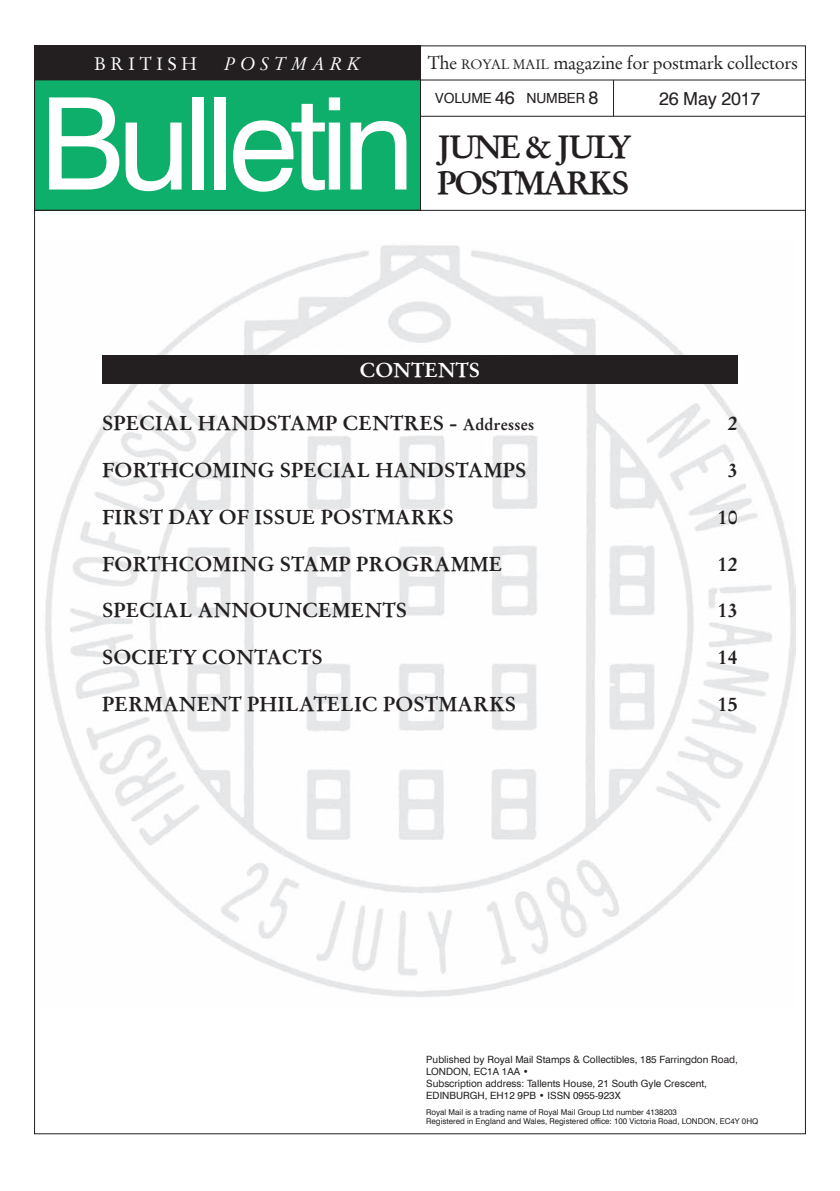
<style>
.page{position:relative;width:840px;height:1191px;background:#fff}
.page>*{position:absolute;margin:0;border:0;box-sizing:border-box;transform-origin:0 0}
.t1{font:128px "Swiss 721 BT";letter-spacing:-.055em;color:#fff}
.t2{font:32px/36px "Stempel Garamond Bold 2";letter-spacing:-.07em;color:#231f20}
.t3{font:20px "Stempel Garamond Bold 5";letter-spacing:.01em;color:#231f20}
.t4{font:20px "Stempel Garamond Bold 2";color:#fff}
.t5{font:18px "Stempel Garamond Regular 2";letter-spacing:-.02em;color:#231f20}
.t6{font:18px "Swiss 721 BT";letter-spacing:-.01em;color:#231f20}
.t7{font:italic 18px "Stempel Garamond";color:#fff}
.t8{font:18px "Stempel Garamond Regular 2";color:#fff}
.t9{font:14px "Swiss 721 BT";letter-spacing:-.01em;color:#231f20}
.t10{font:10px/12px "Swiss 721 BT";color:#231f20}
.t11{font:8px/9.6px "Swiss 721 BT";color:#231f20}
.s1{font-size:13.6px}
.s2{font-size:18px}
.s3{font-size:16px}
</style>
<div class="page">
<div style="left:35px;top:80px;width:385px;height:130px;background:#0daf6a"></div>
<hr style="left:420px;top:79px;width:384px;height:1px;background:#231f20">
<hr style="left:420px;top:116px;width:385px;height:1px;background:#231f20">
<hr style="left:34px;top:210px;width:771px;height:1px;background:#231f20">
<hr style="left:420px;top:45px;width:1px;height:165px;background:#231f20">
<hr style="left:612px;top:80px;width:1px;height:36px;background:#231f20">
<div style="left:34px;top:45px;width:386px;height:35px;background:#231f20"></div>
<img style="left:45px;top:245px;width:750px;height:752px">
<div style="left:102px;top:355px;width:635px;height:29px;background:#231f20"></div>
<p class="t8" style="left:94px;top:56px;width:105px">B R I T I S H</p>
<p class="t7" style="left:224px;top:56px;width:137px">P O S T M A R K</p>
<h1 class="t1" style="left:39px;top:66px;width:377px">Bulletin</h1>
<p class="t5" style="left:427px;top:55px;width:371px">The <span class="s1">ROYAL MAIL</span> magazine for postmark collectors</p>
<p class="t9" style="left:435px;top:90px;width:164px">VOLUME <span class="s2">46</span> NUMBER <span class="s2">8</span></p>
<p class="t6" style="left:658px;top:87px;width:103px">26 May 2017</p>
<h2 class="t2" style="left:437px;top:132px;width:195px">JUNE &amp; JULY<br>POSTMARKS</h2>
<p class="t4" style="left:360px;top:362px;width:122px">CONTENTS</p>
<p class="t3" style="left:102px;top:415px;width:433px">SPECIAL HANDSTAMP CENTRES - <span class="s3">Addresses</span></p>
<p class="t3" style="left:727px;top:415px;width:11px">2</p>
<p class="t3" style="left:102px;top:461px;width:425px">FORTHCOMING SPECIAL HANDSTAMPS</p>
<p class="t3" style="left:727px;top:461px;width:11px">3</p>
<p class="t3" style="left:102px;top:508px;width:353px">FIRST DAY OF ISSUE POSTMARKS</p>
<p class="t3" style="left:717px;top:508px;width:22px">10</p>
<p class="t3" style="left:102px;top:555px;width:401px">FORTHCOMING STAMP PROGRAMME</p>
<p class="t3" style="left:717px;top:555px;width:22px">12</p>
<p class="t3" style="left:102px;top:601px;width:306px">SPECIAL ANNOUNCEMENTS</p>
<p class="t3" style="left:717px;top:601px;width:22px">13</p>
<p class="t3" style="left:102px;top:648px;width:222px">SOCIETY CONTACTS</p>
<p class="t3" style="left:717px;top:648px;width:22px">14</p>
<p class="t3" style="left:102px;top:695px;width:415px">PERMANENT PHILATELIC POSTMARKS</p>
<p class="t3" style="left:717px;top:695px;width:22px">15</p>
<p class="t10" style="left:426px;top:1053px;width:313px">Published by Royal Mail Stamps &amp; Collectibles, 185 Farringdon Road, LONDON, EC1A 1AA •<br>Subscription address: Tallents House, 21 South Gyle Crescent, EDINBURGH, EH12 9PB • ISSN 0955-923X</p>
<p class="t11" style="left:426px;top:1107px;width:333px">Royal Mail is a trading name of Royal Mail Group Ltd number 4138203<br>Registered in England and Wales, Registered office: 100 Victoria Road, LONDON, EC4Y 0HQ</p>
</div>
